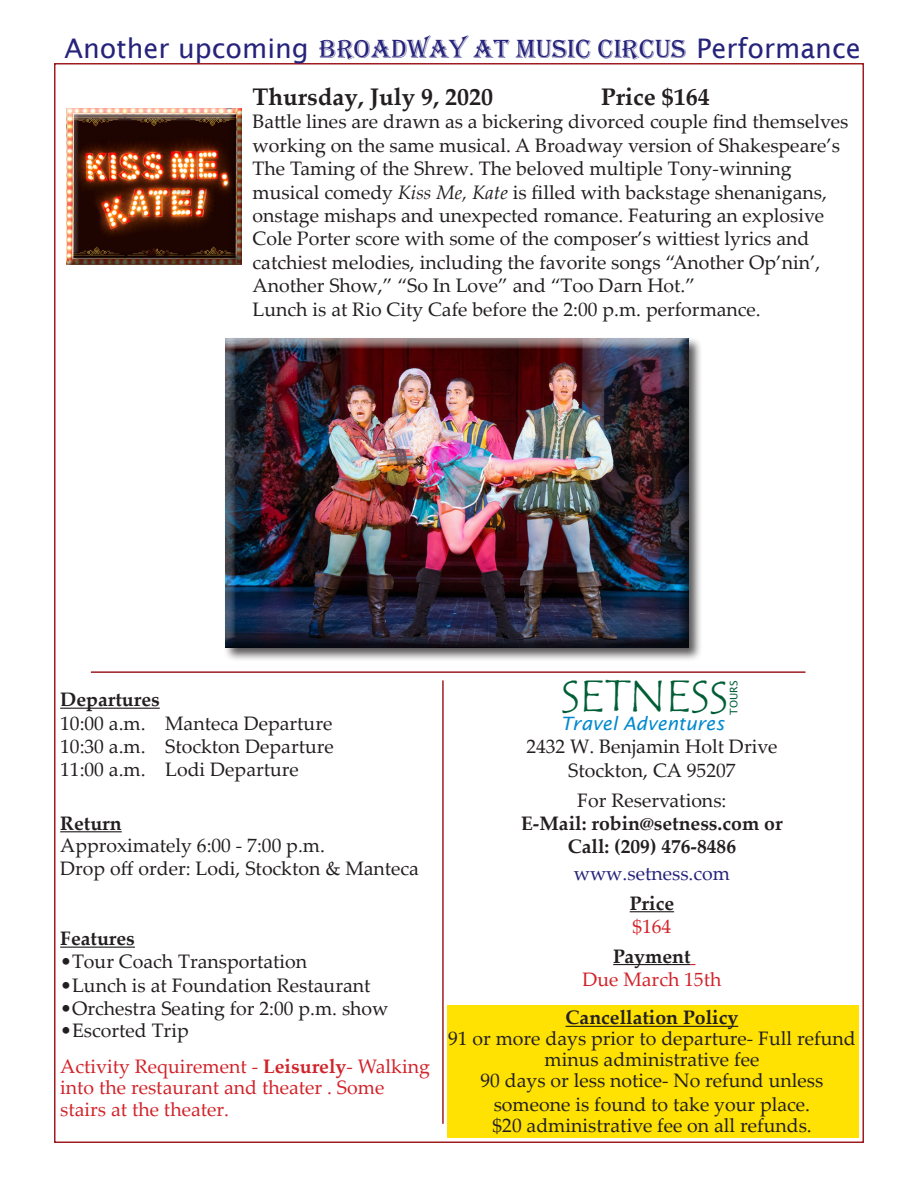
<style>
.page{position:relative;width:918px;height:1188px;background:#fff}
.page>*{position:absolute;margin:0;border:0;box-sizing:border-box;transform-origin:0 0}
.t1{font:45.45px "Tempus Sans ITC";letter-spacing:-.005em;color:#005e36}
.t2{font:27px "Lucida Sans";color:#26237b}
.t3{font:700 24px "Palatino Linotype";color:#231f20}
.t4{font:19.5px/23.4px "Palatino Linotype";color:#231f20}
.t5{font:19.5px/21.3px "Palatino Linotype";color:#d1232a}
.t6{font:700 19.5px "Palatino Linotype";color:#231f20}
.t7{font:19.5px "Palatino Linotype";color:#26237b}
.t8{font:italic 18.45px "Lucida Sans";color:#0089cf}
.t9{font:10.35px "Lucida Sans";letter-spacing:-.005em;color:#005e36}
.s1{font-family:"Algerian"}
.s2{font-style:italic}
.s3{font-weight:700}
</style>
<div class="page">
<hr style="left:60px;top:708px;width:100px;height:1px;background:#231f20">
<hr style="left:60px;top:831px;width:62px;height:1px;background:#231f20">
<hr style="left:60px;top:947px;width:75px;height:1px;background:#231f20">
<hr style="left:442px;top:680px;width:2px;height:444px;background:#9f1d20">
<hr style="left:91px;top:671px;width:714px;height:2px;background:#9f1d20">
<div style="left:447px;top:1005px;width:412px;height:133px;background:#ffe201"></div>
<hr style="left:630px;top:911px;width:44px;height:1px;background:#231f20">
<hr style="left:613px;top:964px;width:78px;height:1px;background:#231f20">
<hr style="left:566px;top:1026px;width:172px;height:1px;background:#231f20">
<div style="left:66px;top:109px;width:177px;height:156px;background:#231f20;opacity:.75"></div>
<div style="left:223px;top:336px;width:480px;height:325px;background:#231f20;opacity:.75"></div>
<div style="left:225px;top:339px;width:465px;height:309px;background:#231f20;opacity:.75"></div>
<p class="t2" style="left:65px;top:32px;width:798px">Another upcoming <span class="s1">BROADWAY AT MUSIC CIRCUS</span> Performance</p>
<p class="t3" style="left:253px;top:80px;width:242px">Thursday, July 9, 2020</p>
<p class="t3" style="left:601px;top:80px;width:110px">Price $164</p>
<p class="t4" style="left:253px;top:109px;width:597px">Battle lines are drawn as a bickering divorced couple find themselves working on the same musical. A Broadway version of Shakespeare’s The Taming of the Shrew. The beloved multiple Tony-winning musical comedy <span class="s2">Kiss Me, Kate</span> is filled with backstage shenanigans, onstage mishaps and unexpected romance. Featuring an explosive Cole Porter score with some of the composer’s wittiest lyrics and catchiest melodies, including the favorite songs “Another Op’nin’, Another Show,” “So In Love” and “Too Darn Hot.”</p>
<p class="t4" style="left:253px;top:297px;width:510px">Lunch is at Rio City Cafe before the 2:00 p.m. performance.</p>
<p class="t6" style="left:60px;top:686px;width:101px">Departures</p>
<p class="t4" style="left:60px;top:711px;width:274px">10:00 a.m. Manteca Departure</p>
<p class="t4" style="left:60px;top:734px;width:275px">10:30 a.m. Stockton Departure</p>
<p class="t4" style="left:60px;top:757px;width:240px">11:00 a.m. Lodi Departure</p>
<p class="t6" style="left:60px;top:809px;width:63px">Return</p>
<p class="t4" style="left:60px;top:832px;width:266px">Approximately 6:00 - 7:00 p.m.</p>
<p class="t4" style="left:60px;top:856px;width:360px">Drop off order: Lodi, Stockton &amp; Manteca</p>
<p class="t6" style="left:60px;top:925px;width:76px">Features</p>
<p class="t4" style="left:60px;top:949px;width:249px">•Tour Coach Transportation</p>
<p class="t4" style="left:60px;top:973px;width:312px">•Lunch is at Foundation Restaurant</p>
<p class="t4" style="left:60px;top:996px;width:330px">•Orchestra Seating for 2:00 p.m. show</p>
<p class="t4" style="left:60px;top:1018px;width:130px">•Escorted Trip</p>
<p class="t5" style="left:60px;top:1055px;width:371px">Activity Requirement - <span class="s3">Leisurely</span>- Walking into the restaurant and theater . Some stairs at the theater.</p>
<h1 class="t1" style="left:561px;top:668px;width:169px">SETNESS</h1>
<p class="t8" style="left:561px;top:713px;width:165px">Travel Adventures</p>
<p class="t4" style="left:526px;top:734px;width:253px">2432 W. Benjamin Holt Drive</p>
<p class="t4" style="left:568px;top:757px;width:169px">Stockton, CA 95207</p>
<p class="t4" style="left:577px;top:787px;width:151px">For Reservations:</p>
<p class="t6" style="left:521px;top:809px;width:263px">E-Mail: robin@setness.com or</p>
<p class="t6" style="left:568px;top:833px;width:170px">Call: (209) 476-8486</p>
<p class="t7" style="left:574px;top:860px;width:158px">www.setness.com</p>
<p class="t6" style="left:630px;top:889px;width:46px">Price</p>
<p class="t5" style="left:632px;top:915px;width:40px">$164</p>
<p class="t6" style="left:613px;top:942px;width:79px">Payment</p>
<p class="t5" style="left:582px;top:968px;width:141px">Due March 15th</p>
<p class="t6" style="left:566px;top:1004px;width:174px">Cancellation Policy</p>
<p class="t4" style="left:448px;top:1027px;width:409px;line-height:21px;text-align:center">91 or more days prior to departure- Full refund minus administrative fee</p>
<p class="t4" style="left:480px;top:1068px;width:344px">90 days or less notice- No refund unless</p>
<p class="t4" style="left:494px;top:1092px;width:318px">someone is found to take your place.</p>
<p class="t4" style="left:493px;top:1113px;width:321px">$20 administrative fee on all refunds.</p>
<p class="t9" style="left:728px;top:715px;width:36px;rotate:-90deg">TOURS</p>
</div>
